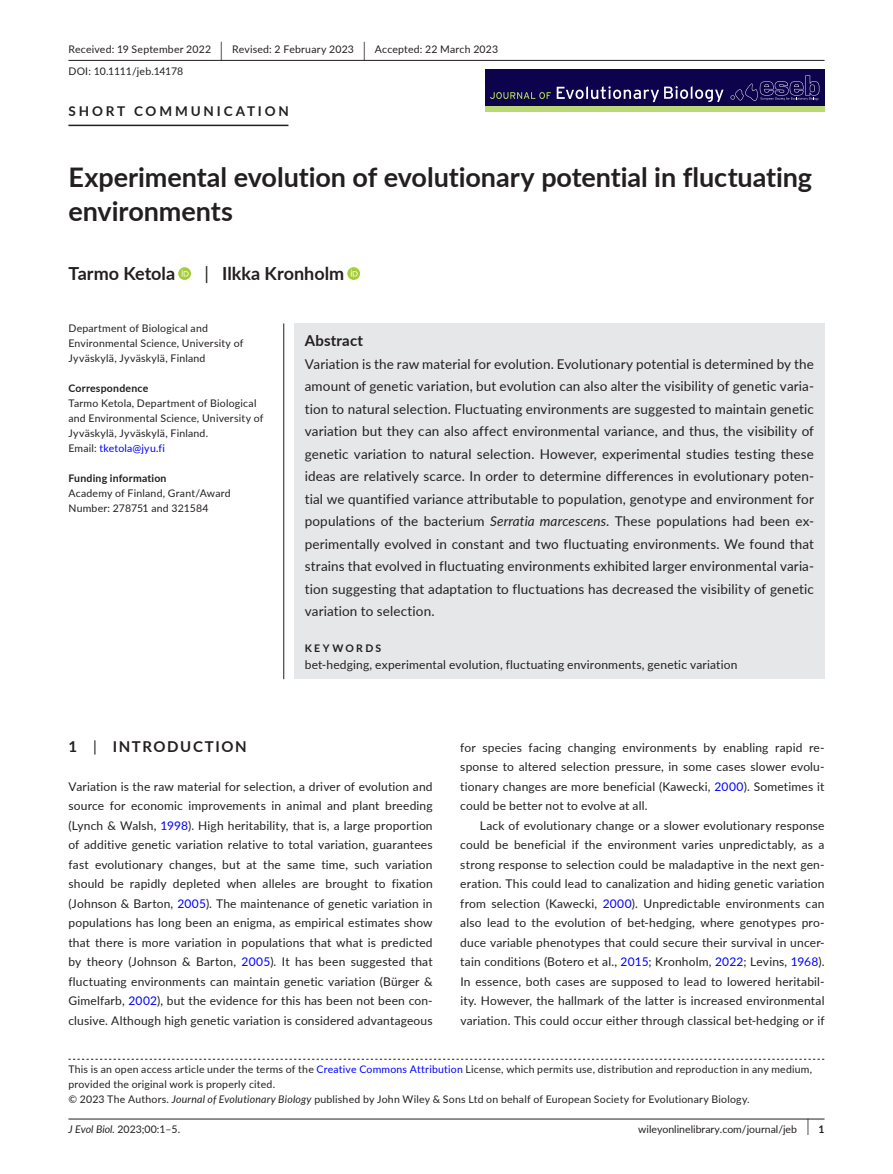
<style>
.page{position:relative;width:893px;height:1174px;background:#fff}
.page>*{position:absolute;margin:0;border:0;box-sizing:border-box;transform-origin:0 0}
.t1{font:700 27px/34.5px "Lato";color:#231f20}
.t2{font:700 18px "Lato";color:#231f20}
.t3{font:700 15px "Lato";letter-spacing:.1em;color:#231f20}
.t4{font:700 15px "Lato";letter-spacing:.015em;color:#231f20}
.t5{font:13.5px/22.5px "Lato";letter-spacing:.01em;color:#231f20;text-align:justify}
.t6{font:700 13.5px "Lato";letter-spacing:.215em;color:#231f20}
.t7{font:12px/19.5px "Lato";letter-spacing:.015em;color:#231f20;text-align:justify}
.t8{font:10.5px/15px "Lato";letter-spacing:.02em;color:#231f20}
.t9{font:10.5px "Lato";color:#231f20}
.t10{font:700 10.5px "Lato";letter-spacing:.02em;color:#231f20}
.t11{font:700 10.5px "Lato";letter-spacing:.22em;color:#231f20}
.s1{font-size:19.65px}
.s2{font-weight:400}
.s3{color:#00f}
.s4{font-style:italic}
.s5{font-size:17.4px}
.s6{font-weight:700}
</style>
<div class="page">
<hr style="left:68px;top:1118px;width:756px;height:1px;background:#231f20">
<div style="left:485px;top:70px;width:339px;height:42px;background:#0d024c"></div>
<div style="left:485px;top:107px;width:339px;height:5px;background:#bad976"></div>
<svg style="left:490px;top:92px;width:61px;height:7px"></svg>
<svg style="left:557px;top:86px;width:166px;height:16px"></svg>
<svg style="left:730px;top:75px;width:89px;height:26px"></svg>
<hr style="left:68px;top:60px;width:756px;height:1px;background:#231f20">
<hr style="left:68px;top:125px;width:220px;height:1px;background:#231f20">
<svg style="left:178px;top:267px;width:13px;height:13px"></svg>
<svg style="left:182px;top:269px;width:7px;height:7px"></svg>
<svg style="left:347px;top:267px;width:13px;height:13px"></svg>
<svg style="left:351px;top:269px;width:7px;height:7px"></svg>
<svg style="left:68px;top:1058px;width:756px;height:1px"></svg>
<div style="left:294px;top:323px;width:530px;height:356px;background:#e6e7e9"></div>
<hr style="left:283px;top:323px;width:1px;height:356px;background:#231f20">
<p class="t8" style="left:68px;top:38px;width:431px;line-height:21.8px">Received: 19 September 2022 <span class="s1">|</span> Revised: 2 February 2023 <span class="s1">|</span> Accepted: 22 March 2023<br>DOI: 10.1111/jeb.14178</p>
<p class="t6" style="left:68px;top:101px;width:222px">SHORT COMMUNICATION</p>
<h1 class="t1" style="left:68px;top:159px;width:745px">Experimental evolution of evolutionary potential in fluctuating environments</h1>
<h2 class="t2" style="left:68px;top:260px;width:108px">Tarmo Ketola</h2>
<h2 class="t2" style="left:204px;top:260px;width:141px"><span class="s2">|</span> Ilkka Kronholm</h2>
<p class="t8" style="left:68px;top:320px;width:176px">Department of Biological and<br>Environmental Science, University of<br>Jyväskylä, Jyväskylä, Finland</p>
<p class="t10" style="left:68px;top:380px;width:81px">Correspondence</p>
<p class="t8" style="left:68px;top:395px;width:197px">Tarmo Ketola, Department of Biological and Environmental Science, University of Jyväskylä, Jyväskylä, Finland.<br>Email: <span class="s3">tketola@jyu.fi</span></p>
<p class="t10" style="left:68px;top:470px;width:100px">Funding information</p>
<p class="t8" style="left:68px;top:485px;width:164px">Academy of Finland, Grant/Award<br>Number: 278751 and 321584</p>
<p class="t4" style="left:305px;top:329px;width:60px">Abstract</p>
<p class="t5" style="left:305px;top:352px;width:511px">Variation is the raw material for evolution. Evolutionary potential is determined by the amount of genetic variation, but evolution can also alter the visibility of genetic varia&shy;tion to natural selection. Fluctuating environments are suggested to maintain genetic variation but they can also affect environmental variance, and thus, the visibility of genetic variation to natural selection. However, experimental studies testing these ideas are relatively scarce. In order to determine differences in evolutionary poten&shy;tial we quantified variance attributable to population, genotype and environment for populations of the bacterium <span class="s4">Serratia marcescens</span>. These populations had been ex&shy;perimentally evolved in constant and two fluctuating environments. We found that strains that evolved in fluctuating environments exhibited larger environmental varia&shy;tion suggesting that adaptation to fluctuations has decreased the visibility of genetic variation to selection.</p>
<p class="t11" style="left:305px;top:640px;width:78px">KEYWORDS</p>
<p class="t7" style="left:305px;top:654px;width:434px">bet-hedging, experimental evolution, fluctuating environments, genetic variation</p>
<p class="t3" style="left:68px;top:735px;width:180px">1 <span class="s2">|</span> INTRODUCTION</p>
<p class="t7" style="left:68px;top:776px;width:366px">Variation is the raw material for selection, a driver of evolution and source for economic improvements in animal and plant breeding (Lynch &amp; Walsh, <span class="s3">1998</span>). High heritability, that is, a large proportion of additive genetic variation relative to total variation, guarantees fast evolutionary changes, but at the same time, such variation should be rapidly depleted when alleles are brought to fixation (Johnson &amp; Barton, <span class="s3">2005</span>). The maintenance of genetic variation in populations has long been an enigma, as empirical estimates show that there is more variation in populations that what is predicted by theory (Johnson &amp; Barton, <span class="s3">2005</span>). It has been suggested that fluctuating environments can maintain genetic variation (Bürger &amp; Gimelfarb, <span class="s3">2002</span>), but the evidence for this has been not been con&shy;clusive. Although high genetic variation is considered advantageous</p>
<p class="t7" style="left:460px;top:737px;width:366px">for species facing changing environments by enabling rapid re&shy;sponse to altered selection pressure, in some cases slower evolu&shy;tionary changes are more beneficial (Kawecki, <span class="s3">2000</span>). Sometimes it could be better not to evolve at all.</p>
<p class="t7" style="left:460px;top:815px;width:366px;text-indent:20px">Lack of evolutionary change or a slower evolutionary response could be beneficial if the environment varies unpredictably, as a strong response to selection could be maladaptive in the next gen&shy;eration. This could lead to canalization and hiding genetic variation from selection (Kawecki, <span class="s3">2000</span>). Unpredictable environments can also lead to the evolution of bet-hedging, where genotypes pro&shy;duce variable phenotypes that could secure their survival in uncer&shy;tain conditions (Botero et al., <span class="s3">2015</span>; Kronholm, <span class="s3">2022</span>; Levins, <span class="s3">1968</span>).<br>In essence, both cases are supposed to lead to lowered heritabil&shy;ity. However, the hallmark of the latter is increased environmental variation. This could occur either through classical bet-hedging or if</p>
<p class="t8" style="left:68px;top:1061px;width:745px">This is an open access article under the terms of the <span class="s3">Creative Commons Attribution</span> License, which permits use, distribution and reproduction in any medium, provided the original work is properly cited.<br>© 2023 The Authors. <span class="s4">Journal of Evolutionary Biology</span> published by John Wiley &amp; Sons Ltd on behalf of European Society for Evolutionary Biology.</p>
<p class="t8" style="left:68px;top:1121px;width:113px"><span class="s4">J Evol Biol.</span> 2023;00:1–5.</p>
<p class="t9" style="left:638px;top:1121px;width:188px">wileyonlinelibrary.com/journal/jeb <span class="s5">|</span> <span class="s6">1</span></p>
</div>
